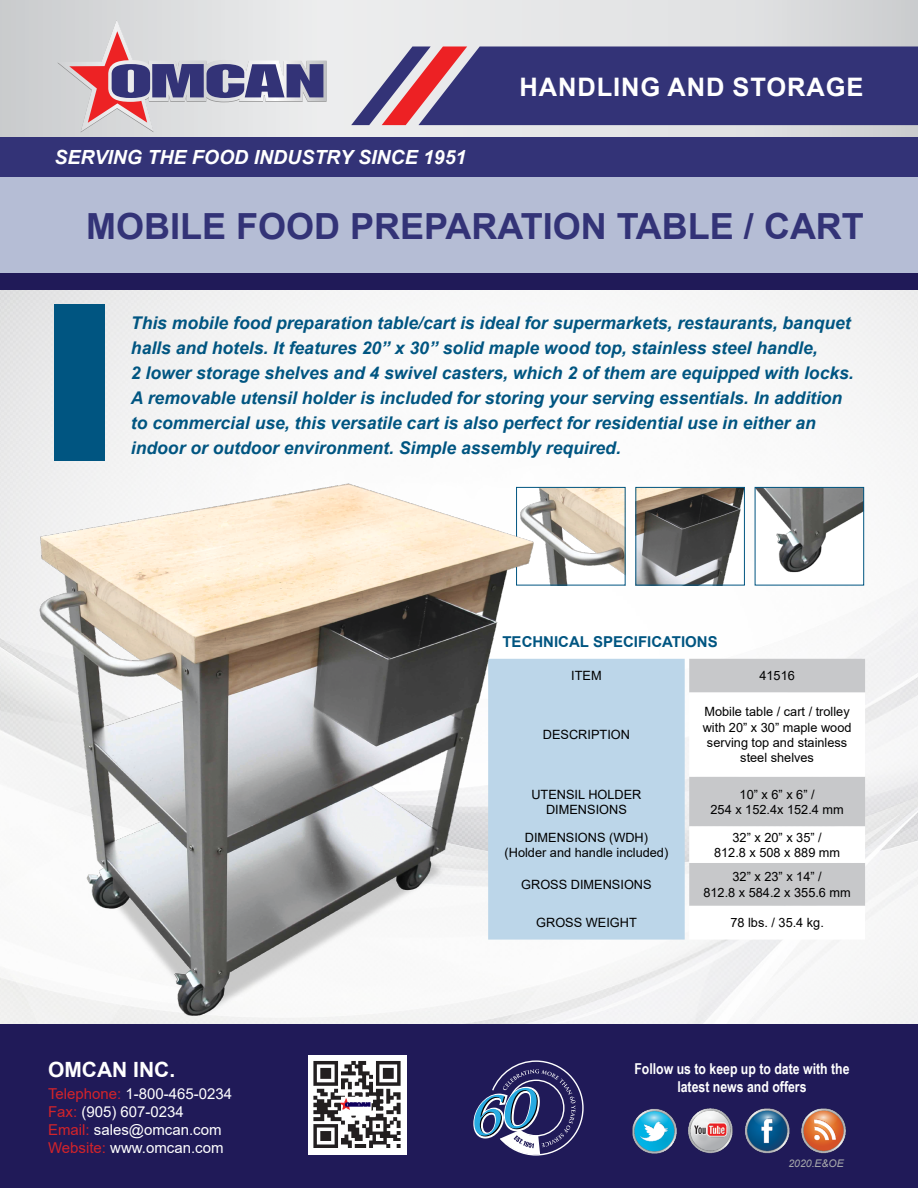
<style>
.page{position:relative;width:918px;height:1188px;background:#fff}
.page>*{position:absolute;margin:0;border:0;box-sizing:border-box;transform-origin:0 0}
.t1{font:700 36px "Arial";color:#337}
.t2{font:700 25.5px "Arial";color:#fff}
.t3{font:700 21px "Arial";color:#fff}
.t4{font:italic 700 19.5px "Arial";color:#fff}
.t5{font:italic 700 17.55px/25px "Arial";color:#005581}
.t6{font:15px/18px "Arial";color:#fff}
.t7{font:700 15px/18px "Arial Narrow";color:#fff;text-align:center}
.t8{font:700 15px "Arial";color:#005581}
.t9{font:12.75px/15.3px "Arial";color:#000;text-align:center}
.t10{font:italic 10.5px "Arial";color:#a7a9ac}
.s1{color:#d2232a}
</style>
<div class="page">
<img style="left:0;top:290px;width:918px;height:735px">
<div style="left:0;top:176px;width:918px;height:98px;background:#b5bdd5"></div>
<div style="left:0;top:274px;width:918px;height:16px;background:#201a58"></div>
<svg style="left:0;top:0;width:918px;height:137px;background:#dddfe0"></svg>
<div style="left:0;top:137px;width:918px;height:39px;background:#337"></div>
<svg style="left:351px;top:46px;width:567px;height:79px;background:#4d457f"></svg>
<div style="left:0;top:1025px;width:918px;height:163px;background:#201a58"></div>
<img style="left:632px;top:1108px;width:214px;height:46px">
<img style="left:308px;top:1055px;width:98px;height:100px">
<div style="left:54px;top:305px;width:51px;height:156px;background:#005581"></div>
<div style="left:557px;top:659px;width:128px;height:281px;background:#bcd6e9"></div>
<svg style="left:689px;top:659px;width:176px;height:281px"></svg>
<svg style="left:57px;top:21px;width:270px;height:112px;background:#c0b5c2"></svg>
<svg style="left:473px;top:1060px;width:111px;height:96px"></svg>
<img style="left:638px;top:489px;width:105px;height:94px">
<div style="left:636px;top:487px;width:109px;height:98px;border:1px solid #005581"></div>
<img style="left:557px;top:489px;width:66px;height:94px">
<div style="left:516px;top:487px;width:109px;height:98px;border:1px solid #005581"></div>
<img style="left:757px;top:489px;width:105px;height:94px">
<div style="left:755px;top:487px;width:109px;height:98px;border:1px solid #005581"></div>
<img style="left:38px;top:474px;width:519px;height:551px">
<p class="t4" style="left:54px;top:144px;width:414px">SERVING THE FOOD INDUSTRY SINCE 1951</p>
<h2 class="t2" style="left:520px;top:69px;width:37px">HANDLIN</h2>
<h2 class="t2" style="left:641px;top:69px;width:47px">G AND</h2>
<h2 class="t2" style="left:733px;top:69px;width:38px">STORA</h2>
<h2 class="t2" style="left:826px;top:69px;width:36px">GE</h2>
<h1 class="t1" style="left:86px;top:201px;width:779px">MOBILE FOOD PREPARATION TABLE / CART</h1>
<p class="t5" style="left:131px;top:311px;width:724px">This mobile food preparation table/cart is ideal for supermarkets, restaurants, banquet halls and hotels. It features 20” x 30” solid maple wood top, stainless steel handle,<br>2 lower storage shelves and 4 swivel casters, which 2 of them are equipped with locks.<br>A removable utensil holder is included for storing your serving essentials. In addition to commercial use, this versatile cart is also perfect for residential use in either an indoor or outdoor environment. Simple assembly required.</p>
<p class="t8" style="left:502px;top:631px;width:216px">TECHNICAL SPECIFICATIONS</p>
<p class="t9" style="left:571px;top:668px;width:32px">ITEM</p>
<p class="t9" style="left:759px;top:668px;width:37px">41516</p>
<p class="t9" style="left:543px;top:727px;width:89px">DESCRIPTION</p>
<p class="t9" style="left:703px;top:704px;width:150px">Mobile table / cart / trolley with 20” x 30” maple wood serving top and stainless steel shelves</p>
<p class="t9" style="left:531px;top:786px;width:112px">UTENSIL HOLDER<br>DIMENSIONS</p>
<p class="t9" style="left:711px;top:786px;width:135px">10” x 6” x 6” /<br>254 x 152.4x 152.4 mm</p>
<p class="t9" style="left:505px;top:829px;width:165px">DIMENSIONS (WDH) (Holder and handle included)</p>
<p class="t9" style="left:714px;top:829px;width:128px">32” x 20” x 35” /<br>812.8 x 508 x 889 mm</p>
<p class="t9" style="left:521px;top:877px;width:132px">GROSS DIMENSIONS</p>
<p class="t9" style="left:703px;top:869px;width:149px">32” x 23” x 14” /<br>812.8 x 584.2 x 355.6 mm</p>
<p class="t9" style="left:536px;top:915px;width:102px">GROSS WEIGHT</p>
<p class="t9" style="left:730px;top:915px;width:95px">78 lbs. / 35.4 kg.</p>
<p class="t3" style="left:48px;top:1042px;width:129px">OMCAN INC.</p>
<p class="t6" style="left:48px;top:1085px;width:186px"><span class="s1">Telephone:</span> 1-800-465-0234<br><span class="s1">Fax:</span> (905) 607-0234<br><span class="s1">Email:</span> sales@omcan.com<br><span class="s1">Website:</span> www.omcan.com</p>
<p class="t3" style="left:48px;top:1055px;width:129px">OMCAN INC.</p>
<p class="t7" style="left:634px;top:1059px;width:217px">Follow us to keep up to date with the latest news and offers</p>
<p class="t10" style="left:788px;top:1157px;width:57px">2020.E&amp;OE</p>
</div>
